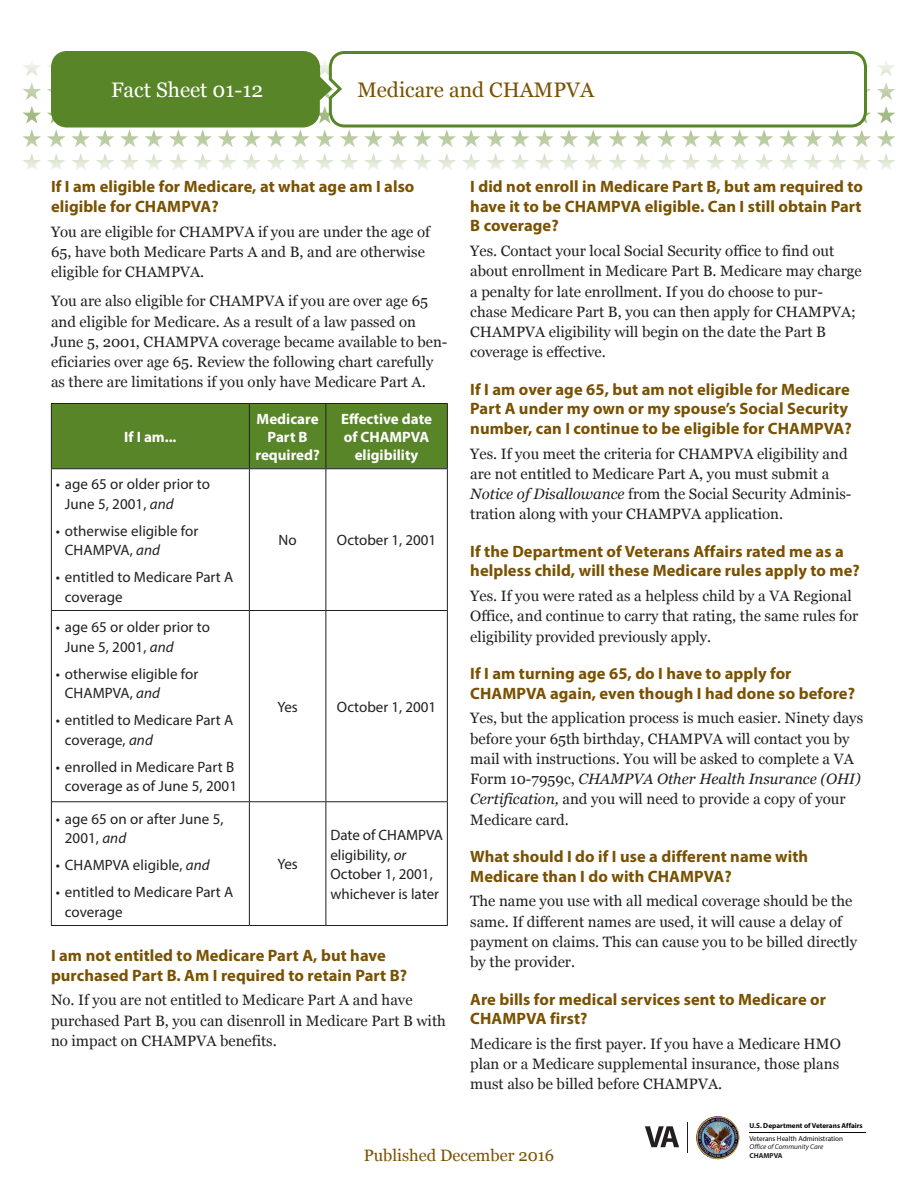
<style>
.page{position:relative;width:918px;height:1188px;background:#fff}
.page>*{position:absolute;margin:0;border:0;box-sizing:border-box;transform-origin:0 0}
.t1{font:21px "Georgia";color:#795100}
.t2{font:21px "Georgia";color:#fff}
.t3{font:700 16.5px/19.5px "Myriad Pro";letter-spacing:.005em;color:#795100}
.FS_Header_Footer{font:16.5px "Georgia";color:#795100}
.t4{font:15px/20.2px "Georgia";color:#231f20}
.Text-Sidebar___Table{font:15px/19.5px "Myriad Pro";letter-spacing:.005em;color:#231f20}
.H2_Table_Header{font:700 15px/18px "Myriad Pro";color:#fff;text-align:center}
.t5{font:700 7.2px/12.6px "Myriad Pro";color:#040504}
.t6{font:italic 7.2px/8.4px "Myriad Pro";color:#231f20}
.s1{font-style:italic}
.s2{font-weight:400}
.s3{font-weight:700;font-style:normal}
</style>
<div class="page">
<svg style="left:51px;top:51px;width:845px;height:119px"></svg>
<img style="left:696px;top:1116px;width:43px;height:43px;border-radius:22px">
<hr style="left:687px;top:1122px;width:1px;height:31px;background:#231f20">
<svg style="left:645px;top:1126px;width:34px;height:21px"></svg>
<hr style="left:750px;top:1133px;width:116px;height:1px;background:#050604">
<div style="left:52px;top:404px;width:395px;height:64px;background:#588527"></div>
<svg style="left:52px;top:469px;width:395px;height:456px"></svg>
<hr style="left:51px;top:403px;width:198px;height:1px;background:#231f20">
<hr style="left:51px;top:404px;width:1px;height:64px;background:#231f20">
<hr style="left:249px;top:403px;width:77px;height:1px;background:#231f20">
<hr style="left:249px;top:404px;width:1px;height:64px;background:#231f20">
<hr style="left:326px;top:403px;width:122px;height:1px;background:#231f20">
<hr style="left:326px;top:404px;width:1px;height:64px;background:#231f20">
<hr style="left:447px;top:404px;width:1px;height:64px;background:#231f20">
<hr style="left:51px;top:468px;width:198px;height:1px;background:#231f20">
<hr style="left:51px;top:469px;width:1px;height:141px;background:#231f20">
<hr style="left:249px;top:468px;width:77px;height:1px;background:#231f20">
<hr style="left:249px;top:469px;width:1px;height:141px;background:#231f20">
<hr style="left:326px;top:468px;width:122px;height:1px;background:#231f20">
<hr style="left:326px;top:469px;width:1px;height:141px;background:#231f20">
<hr style="left:447px;top:469px;width:1px;height:141px;background:#231f20">
<hr style="left:51px;top:610px;width:198px;height:1px;background:#231f20">
<hr style="left:51px;top:611px;width:1px;height:190px;background:#231f20">
<hr style="left:249px;top:610px;width:77px;height:1px;background:#231f20">
<hr style="left:249px;top:611px;width:1px;height:190px;background:#231f20">
<hr style="left:326px;top:610px;width:122px;height:1px;background:#231f20">
<hr style="left:326px;top:611px;width:1px;height:190px;background:#231f20">
<hr style="left:447px;top:611px;width:1px;height:190px;background:#231f20">
<hr style="left:51px;top:801px;width:198px;height:1px;background:#231f20">
<hr style="left:51px;top:802px;width:1px;height:123px;background:#231f20">
<hr style="left:249px;top:801px;width:77px;height:1px;background:#231f20">
<hr style="left:249px;top:802px;width:1px;height:123px;background:#231f20">
<hr style="left:326px;top:801px;width:122px;height:1px;background:#231f20">
<hr style="left:326px;top:802px;width:1px;height:123px;background:#231f20">
<hr style="left:447px;top:802px;width:1px;height:123px;background:#231f20">
<hr style="left:51px;top:925px;width:198px;height:1px;background:#231f20">
<hr style="left:249px;top:925px;width:77px;height:1px;background:#231f20">
<hr style="left:326px;top:925px;width:122px;height:1px;background:#231f20">
<h1 class="t2" style="left:111px;top:77px;width:154px">Fact Sheet 01-12</h1>
<h1 class="t1" style="left:357px;top:77px;width:238px">Medicare and CHAMPVA</h1>
<h2 class="t3" style="left:51px;top:177px;width:365px">If I am eligible for Medicare, at what age am I also eligible for CHAMPVA?</h2>
<p class="t4" style="left:51px;top:222px;width:381px">You are eligible for CHAMPVA if you are under the age of<br>65, have both Medicare Parts A and B, and are otherwise eligible for CHAMPVA.</p>
<p class="t4" style="left:51px;top:291px;width:398px">You are also eligible for CHAMPVA if you are over age 65 and eligible for Medicare. As a result of a law passed on June 5, 2001, CHAMPVA coverage became available to ben&shy;eficiaries over age 65. Review the following chart carefully as there are limitations if you only have Medicare Part A.</p>
<h2 class="H2_Table_Header" style="left:124px;top:427px;width:54px">If I am...</h2>
<p class="Text-Sidebar___Table" style="left:65px;top:474px;width:147px;text-indent:-9px">• age 65 or older prior to<br>June 5, 2001, <span class="s1">and</span></p>
<p class="Text-Sidebar___Table" style="left:65px;top:520px;width:135px;text-indent:-9px">• otherwise eligible for<br>CHAMPVA, <span class="s1">and</span></p>
<p class="Text-Sidebar___Table" style="left:65px;top:567px;width:170px;text-indent:-9px">• entitled to Medicare Part A coverage</p>
<p class="Text-Sidebar___Table" style="left:65px;top:617px;width:147px;text-indent:-9px">• age 65 or older prior to<br>June 5, 2001, <span class="s1">and</span></p>
<p class="Text-Sidebar___Table" style="left:65px;top:664px;width:135px;text-indent:-9px">• otherwise eligible for<br>CHAMPVA, <span class="s1">and</span></p>
<p class="Text-Sidebar___Table" style="left:65px;top:710px;width:170px;text-indent:-9px">• entitled to Medicare Part A coverage, <span class="s1">and</span></p>
<p class="Text-Sidebar___Table" style="left:56px;top:757px;width:183px;text-align:right">• enrolled in Medicare Part B coverage as of June 5, 2001</p>
<p class="Text-Sidebar___Table" style="left:65px;top:808px;width:160px;text-indent:-9px">• age 65 on or after June 5,<br>2001, <span class="s1">and</span></p>
<p class="Text-Sidebar___Table" style="left:56px;top:855px;width:155px">• CHAMPVA eligible, <span class="s1">and</span></p>
<p class="Text-Sidebar___Table" style="left:65px;top:882px;width:170px;text-indent:-9px">• entitled to Medicare Part A coverage</p>
<h2 class="H2_Table_Header" style="left:255px;top:409px;width:66px">Medicare<br>Part B required?</h2>
<h2 class="H2_Table_Header" style="left:341px;top:409px;width:92px">Effective date of CHAMPVA eligibility</h2>
<p class="Text-Sidebar___Table" style="left:279px;top:530px;width:20px">No</p>
<p class="Text-Sidebar___Table" style="left:337px;top:530px;width:101px">October 1, 2001</p>
<p class="Text-Sidebar___Table" style="left:277px;top:697px;width:22px">Yes</p>
<p class="Text-Sidebar___Table" style="left:337px;top:697px;width:101px">October 1, 2001</p>
<p class="Text-Sidebar___Table" style="left:277px;top:854px;width:22px">Yes</p>
<p class="Text-Sidebar___Table" style="left:330px;top:825px;width:114px">Date of CHAMPVA eligibility, <span class="s1">or<br></span>October 1, 2001, whichever is later</p>
<h2 class="t3" style="left:51px;top:945px;width:358px">I am not entitled to Medicare Part A, but have purchased Part B. Am I required to retain Part B?</h2>
<p class="t4" style="left:51px;top:990px;width:396px">No. If you are not entitled to Medicare Part A and have purchased Part B, you can disenroll in Medicare Part B with no impact on CHAMPVA benefits.</p>
<h2 class="t3" style="left:470px;top:177px;width:394px;text-align:justify">I did not enroll in Medicare Part B, but am required to have it to be CHAMPVA eligible. Can I still obtain Part B coverage?</h2>
<p class="t4" style="left:470px;top:241px;width:393px">Yes. Contact your local Social Security office to find out about enrollment in Medicare Part B. Medicare may charge a penalty for late enrollment. If you do choose to pur&shy;chase Medicare Part B, you can then apply for CHAMPVA; CHAMPVA eligibility will begin on the date the Part B coverage is effective.</p>
<h2 class="t3" style="left:470px;top:379px;width:383px">If I am over age 65, but am not eligible for Medicare<br>Part A under my own or my spouse’s Social Security number, can I continue to be eligible for CHAMPVA?</h2>
<p class="t4" style="left:470px;top:444px;width:383px">Yes. If you meet the criteria for CHAMPVA eligibility and are not entitled to Medicare Part A, you must submit a <span class="s1">Notice of Disallowance</span> from the Social Security Adminis&shy;tration along with your CHAMPVA application.</p>
<h2 class="t3" style="left:470px;top:541px;width:391px">If the Department of Veterans Affairs rated me as a helpless child, will these Medicare rules apply to me?</h2>
<p class="t4" style="left:470px;top:586px;width:389px">Yes. If you were rated as a helpless child by a VA Regional<br>Office, and continue to carry that rating, the same rules for eligibility provided previously apply.</p>
<h2 class="t3" style="left:470px;top:663px;width:386px">If I am turning age 65, do I have to apply for<br>CHAMPVA again, even though I had done so before?</h2>
<p class="t4" style="left:470px;top:708px;width:394px">Yes, but the application process is much easier. Ninety days before your 65th birthday, CHAMPVA will contact you by mail with instructions. You will be asked to complete a VA Form 10-7959c, <span class="s1">CHAMPVA Other Health Insurance (OHI)<br>Certification,</span> and you will need to provide a copy of your Medicare card.</p>
<h2 class="t3" style="left:470px;top:846px;width:340px">What should I do if I use a different name with<br>Medicare than I do with CHAMPVA?</h2>
<p class="t4" style="left:470px;top:891px;width:389px">The name you use with all medical coverage should be the same. If different names are used, it will cause a delay of payment on claims. This can cause you to be billed directly by the provider.</p>
<h2 class="t3" style="left:470px;top:989px;width:357px">Are bills for medical services sent to Medicare or<br>CHAMPVA first?</h2>
<p class="t4" style="left:470px;top:1034px;width:372px;text-align:justify">Medicare is the first payer. If you have a Medicare HMO plan or a Medicare supplemental insurance, those plans must also be billed before CHAMPVA.</p>
<p class="FS_Header_Footer" style="left:364px;top:1145px;width:192px">Published December 2016</p>
<p class="t5" style="left:749px;top:1119px;width:115px">U.S. Department of Veterans Affairs<br><span class="s2">Veterans Health Administration</span></p>
<p class="t6" style="left:749px;top:1143px;width:75px">Office of Community Care<br><span class="s3">CHAMPVA</span></p>
</div>
